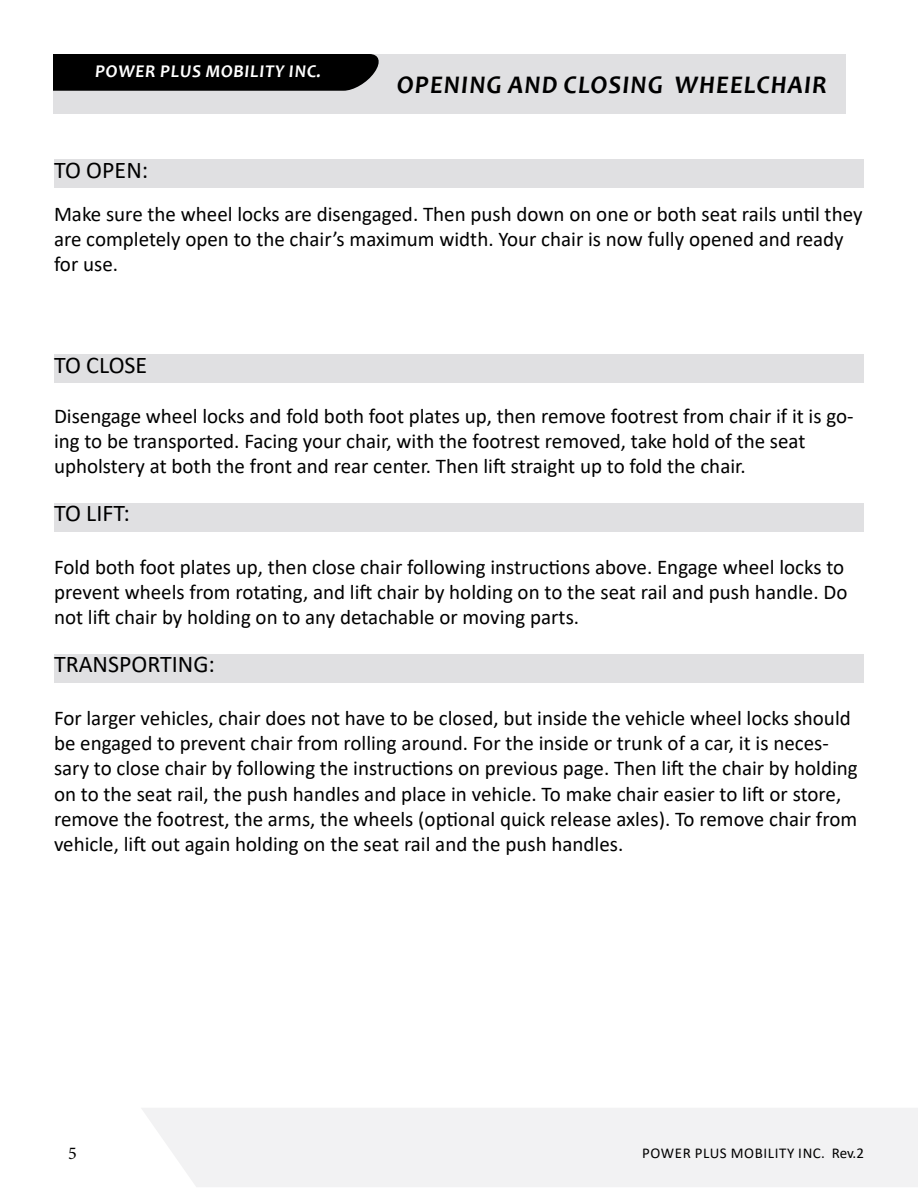
<style>
.page{position:relative;width:918px;height:1188px;background:#fff}
.page>*{position:absolute;margin:0;border:0;box-sizing:border-box;transform-origin:0 0}
.t1{font:italic 700 25.5px "Candara";letter-spacing:.04em;color:#000}
.t2{font:24px "Calibri";color:#000}
.t3{font:21px/25.2px "Calibri";color:#000}
.t4{font:italic 700 18px "Candara";letter-spacing:.04em;color:#fff}
.t5{font:18px "Minion Pro";color:#000}
.t6{font:15px "Calibri";letter-spacing:.04em;color:#000}
</style>
<div class="page">
<div style="left:142px;top:1108px;width:776px;height:79px;background:#f2f2f3"></div>
<div style="left:54px;top:355px;width:810px;height:28px;background:#e0e0e2"></div>
<div style="left:54px;top:160px;width:810px;height:28px;background:#e0e0e2"></div>
<div style="left:54px;top:654px;width:810px;height:29px;background:#e0e0e2"></div>
<div style="left:54px;top:503px;width:810px;height:28px;background:#e0e0e2"></div>
<div style="left:36px;top:54px;width:810px;height:59px;background:#e0e0e2"></div>
<div style="left:53px;top:54px;width:326px;height:37px;background:#000"></div>
<div style="left:11px;top:54px;width:42px;height:59px;background:#fff"></div>
<p class="t4" style="left:95px;top:60px;width:227px">POWER PLUS MOBILITY INC.</p>
<p class="t2" style="left:54px;top:153px;width:96px">TO OPEN:</p>
<p class="t1" style="left:397px;top:69px;width:431px">OPENING AND CLOSING WHEELCHAIR</p>
<p class="t3" style="left:54px;top:201px;width:810px">Make sure the wheel locks are disengaged. Then push down on one or both seat rails until they are completely open to the chair’s maximum width. Your chair is now fully opened and ready for use.</p>
<p class="t2" style="left:54px;top:348px;width:95px">TO CLOSE</p>
<p class="t3" style="left:54px;top:402px;width:801px">Disengage wheel locks and fold both foot plates up, then remove footrest from chair if it is go&shy;ing to be transported. Facing your chair, with the footrest removed, take hold of the seat upholstery at both the front and rear center. Then lift straight up to fold the chair.</p>
<p class="t2" style="left:54px;top:497px;width:78px">TO LIFT:</p>
<p class="t3" style="left:54px;top:554px;width:795px">Fold both foot plates up, then close chair following instructions above. Engage wheel locks to prevent wheels from rotating, and lift chair by holding on to the seat rail and push handle. Do not lift chair by holding on to any detachable or moving parts.</p>
<p class="t2" style="left:54px;top:648px;width:163px">TRANSPORTING:</p>
<p class="t3" style="left:54px;top:705px;width:805px">For larger vehicles, chair does not have to be closed, but inside the vehicle wheel locks should be engaged to prevent chair from rolling around. For the inside or trunk of a car, it is neces&shy;sary to close chair by following the instructions on previous page. Then lift the chair by holding on to the seat rail, the push handles and place in vehicle. To make chair easier to lift or store, remove the footrest, the arms, the wheels (optional quick release axles). To remove chair from vehicle, lift out again holding on the seat rail and the push handles.</p>
<p class="t5" style="left:68px;top:1141px;width:10px">5</p>
<p class="t6" style="left:642px;top:1143px;width:223px">POWER PLUS MOBILITY INC. Rev.2</p>
</div>
